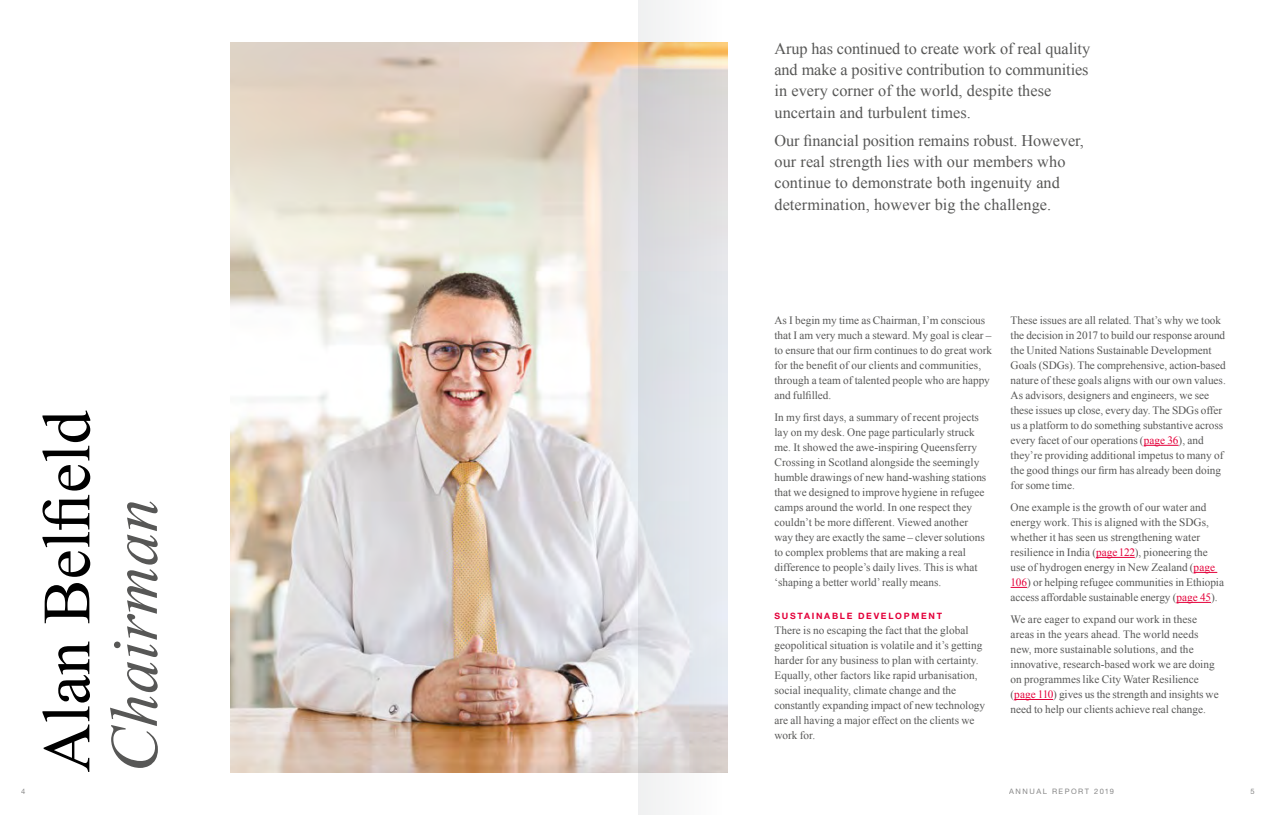
<style>
.page{position:relative;width:1276px;height:815px;background:#fff}
.page>*{position:absolute;margin:0;border:0;box-sizing:border-box;transform-origin:0 0}
.t1{font:67.5px "Times New Roman";color:#000}
.t2{font:italic 67.5px "Times New Roman";color:#575756}
.t3{font:16.25px/21.2px "Times New Roman";letter-spacing:.005em;color:#575756}
.t4{font:11.25px/15px "Times New Roman";color:#575756}
.t5{font:700 8.75px "Helvetica Neue LT Std";letter-spacing:.2em;color:#e4003a}
.t6{font:7.5px "Helvetica Neue LT Std";letter-spacing:.2em;color:#878787}
.s1{color:#e4003a}
</style>
<div class="page">
<hr style="left:1143px;top:445px;width:35px;height:1px;background:#e4003a">
<hr style="left:1096px;top:557px;width:38px;height:1px;background:#e4003a">
<svg style="left:1193px;top:572px;width:24px;height:1px"></svg>
<svg style="left:1010px;top:587px;width:17px;height:1px"></svg>
<hr style="left:1176px;top:602px;width:35px;height:1px;background:#e4003a">
<hr style="left:1014px;top:699px;width:39px;height:1px;background:#e4003a">
<img style="left:230px;top:43px;width:408px;height:729px">
<svg style="left:638px;top:0;width:90px;height:815px;background:#e0e0e1"></svg>
<h1 class="t1" style="left:21px;top:772px;width:364px;rotate:-90deg">Alan Belfield</h1>
<h1 class="t2" style="left:88px;top:772px;width:275px;rotate:-90deg">Chairman</h1>
<h2 class="t3" style="left:774px;top:37px;width:317px">Arup has continued to create work of real quality and make a positive contribution to communities in every corner of the world, despite these uncertain and turbulent times.</h2>
<h2 class="t3" style="left:774px;top:130px;width:311px">Our financial position remains robust. However, our real strength lies with our members who continue to demonstrate both ingenuity and determination, however big the challenge.</h2>
<p class="t4" style="left:774px;top:313px;width:219px">As I begin my time as Chairman, I’m conscious that I am very much a steward. My goal is clear – to ensure that our firm continues to do great work for the benefit of our clients and communities, through a team of talented people who are happy and fulfilled.</p>
<p class="t4" style="left:774px;top:410px;width:213px">In my first days, a summary of recent projects lay on my desk. One page particularly struck me. It showed the awe-inspiring Queensferry Crossing in Scotland alongside the seemingly humble drawings of new hand-washing stations that we designed to improve hygiene in refugee camps around the world. In one respect they couldn’t be more different. Viewed another way they are exactly the same – clever solutions to complex problems that are making a real difference to people’s daily lives. This is what ‘shaping a better world’ really means.</p>
<p class="t5" style="left:774px;top:610px;width:169px">SUSTAINABLE DEVELOPMENT</p>
<p class="t4" style="left:774px;top:622px;width:212px">There is no escaping the fact that the global geopolitical situation is volatile and it’s getting harder for any business to plan with certainty.<br>Equally, other factors like rapid urbanisation, social inequality, climate change and the constantly expanding impact of new technology are all having a major effect on the clients we work for.</p>
<p class="t4" style="left:1010px;top:313px;width:217px">These issues are all related. That’s why we took the decision in 2017 to build our response around the United Nations Sustainable Development Goals (SDGs). The comprehensive, action-based nature of these goals aligns with our own values.<br>As advisors, designers and engineers, we see these issues up close, every day. The SDGs offer us a platform to do something substantive across every facet of our operations (<span class="s1">page 36</span>), and they’re providing additional impetus to many of the good things our firm has already been doing for some time.</p>
<p class="t4" style="left:1010px;top:500px;width:215px">One example is the growth of our water and energy work. This is aligned with the SDGs, whether it has seen us strengthening water resilience in India (<span class="s1">page 122</span>), pioneering the use of hydrogen energy in New Zealand (<span class="s1">page 106</span>) or helping refugee communities in Ethiopia access affordable sustainable energy (<span class="s1">page 45</span>).</p>
<p class="t4" style="left:1010px;top:612px;width:210px">We are eager to expand our work in these areas in the years ahead. The world needs new, more sustainable solutions, and the innovative, research-based work we are doing on programmes like City Water Resilience (<span class="s1">page 110</span>) gives us the strength and insights we need to help our clients achieve real change.</p>
<p class="t6" style="left:21px;top:787px;width:6px">4</p>
<p class="t6" style="left:1009px;top:787px;width:106px">ANNUAL REPORT 2019</p>
<p class="t6" style="left:1250px;top:787px;width:6px">5</p>
</div>
